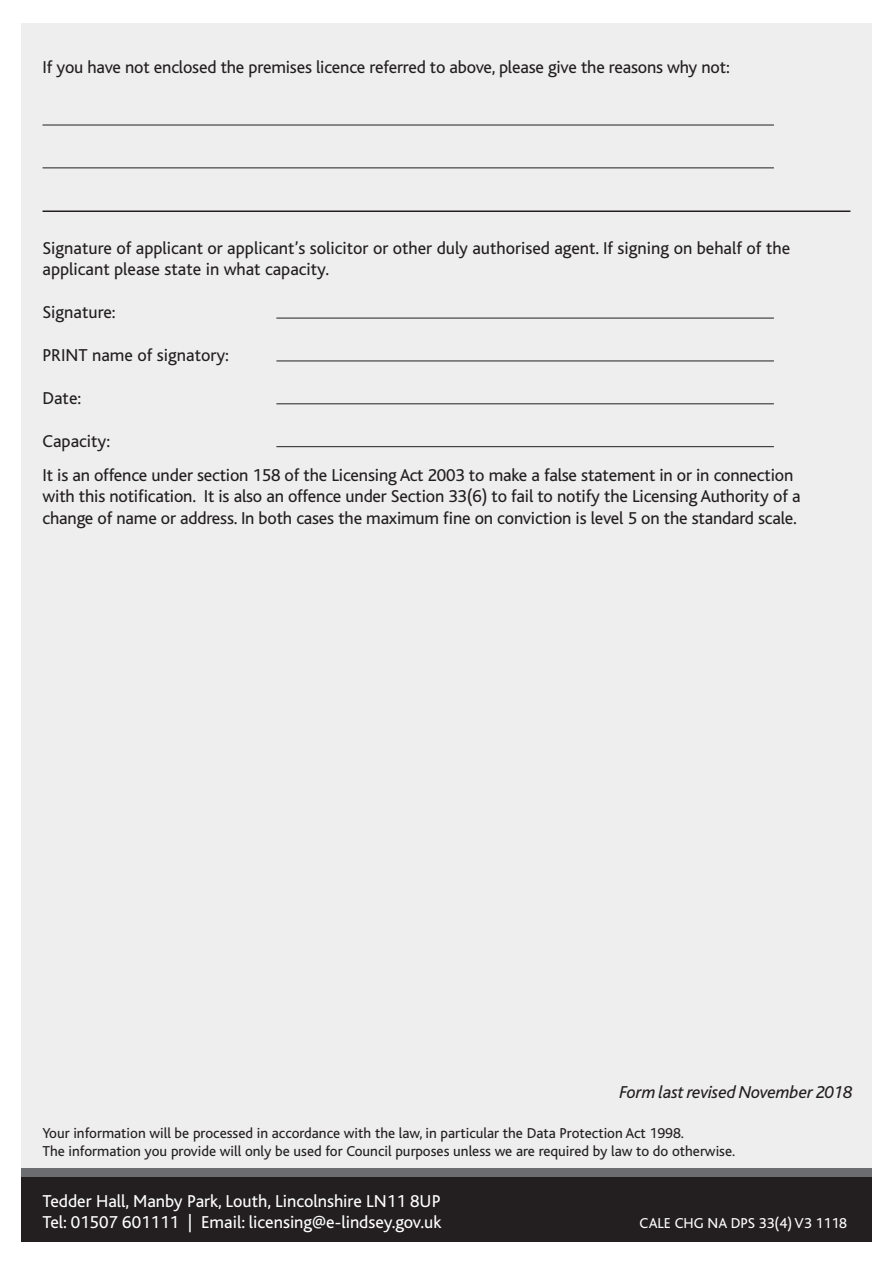
<style>
.page{position:relative;width:893px;height:1263px;background:#fff}
.page>*{position:absolute;margin:0;border:0;box-sizing:border-box;transform-origin:0 0}
.t1{font:18px/21.6px "Bliss";letter-spacing:-.01em;color:#231f20}
.t2{font:18px "Bliss";color:#fff}
.t3{font:italic 18px "Bliss";letter-spacing:-.01em;color:#231f20}
.t4{font:15px/18px "Bliss";color:#231f20}
.t5{font:15px "Bliss";color:#fff}
</style>
<div class="page">
<div style="left:21px;top:21px;width:851px;height:1221px;background:#eeeeef"></div>
<div style="left:0;top:0;width:893px;height:22px;background:#fff"></div>
<div style="left:21px;top:1168px;width:851px;height:49px;background:#6c6d70"></div>
<div style="left:21px;top:1177px;width:851px;height:65px;background:#231f20"></div>
<hr style="left:43px;top:125px;width:731px;height:1px;background:#231f20">
<hr style="left:43px;top:167px;width:731px;height:1px;background:#231f20">
<hr style="left:276px;top:318px;width:498px;height:1px;background:#231f20">
<hr style="left:276px;top:361px;width:498px;height:1px;background:#231f20">
<hr style="left:276px;top:403px;width:498px;height:1px;background:#231f20">
<hr style="left:276px;top:446px;width:498px;height:1px;background:#231f20">
<hr style="left:43px;top:210px;width:807px;height:2px;background:#231f20">
<p class="t1" style="left:43px;top:57px;width:689px">If you have not enclosed the premises licence referred to above, please give the reasons why not:</p>
<p class="t1" style="left:43px;top:237px;width:749px">Signature of applicant or applicant’s solicitor or other duly authorised agent. If signing on behalf of the applicant please state in what capacity.</p>
<p class="t1" style="left:43px;top:302px;width:75px">Signature:</p>
<p class="t1" style="left:43px;top:345px;width:188px">PRINT name of signatory:</p>
<p class="t1" style="left:43px;top:388px;width:40px">Date:</p>
<p class="t1" style="left:43px;top:430px;width:69px">Capacity:</p>
<p class="t1" style="left:43px;top:464px;width:759px">It is an offence under section 158 of the Licensing Act 2003 to make a false statement in or in connection with this notification. It is also an offence under Section 33(6) to fail to notify the Licensing Authority of a change of name or address. In both cases the maximum fine on conviction is level 5 on the standard scale.</p>
<p class="t3" style="left:619px;top:1083px;width:234px">Form last revised November 2018</p>
<p class="t4" style="left:43px;top:1125px;width:694px">Your information will be processed in accordance with the law, in particular the Data Protection Act 1998.<br>The information you provide will only be used for Council purposes unless we are required by law to do otherwise.</p>
<p class="t2" style="left:43px;top:1191px;width:399px">Tedder Hall, Manby Park, Louth, Lincolnshire LN11 8UP</p>
<p class="t2" style="left:43px;top:1213px;width:400px">Tel: 01507 601111 | Email: licensing@e-lindsey.gov.uk</p>
<p class="t5" style="left:639px;top:1215px;width:209px">CALE CHG NA DPS 33(4) V3 1118</p>
</div>
